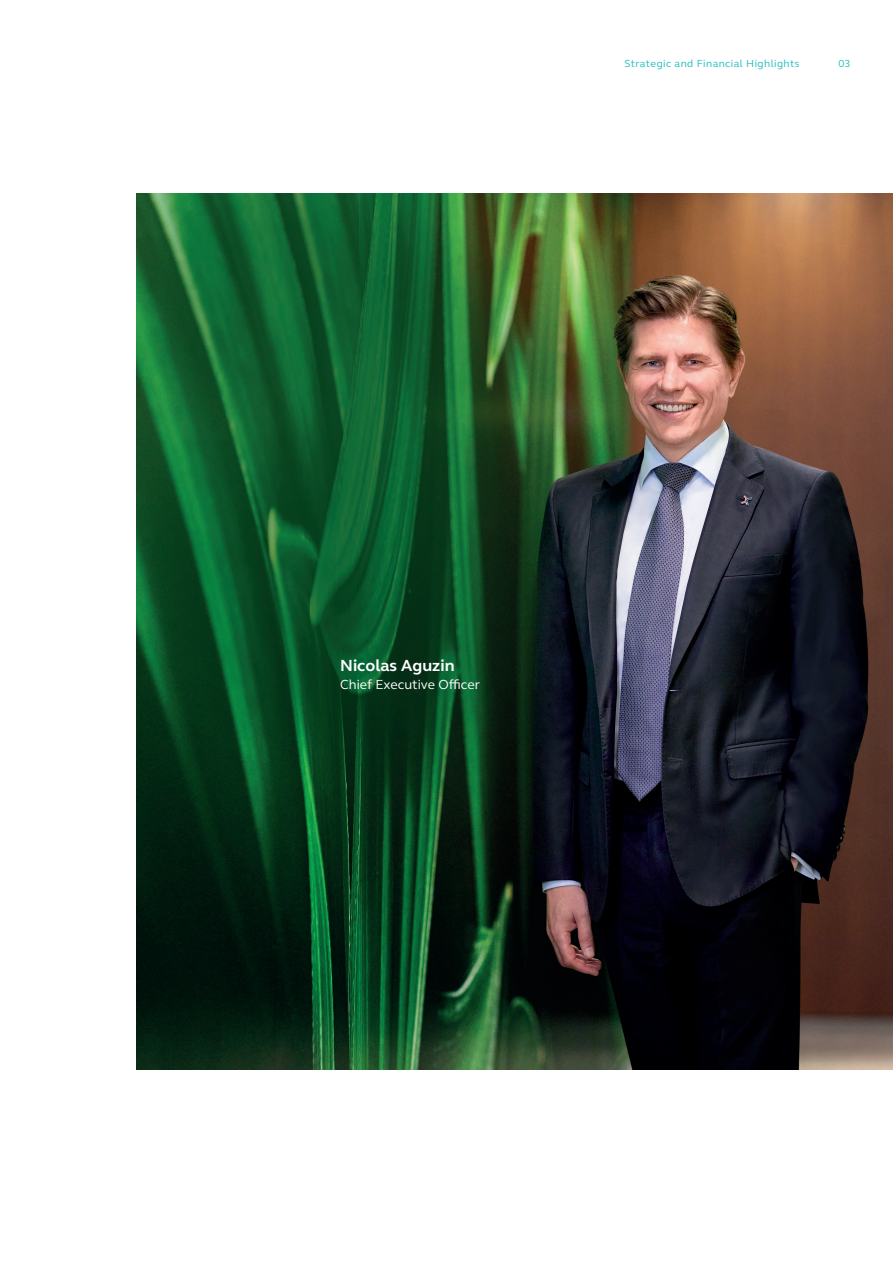
<style>
.page{position:relative;width:893px;height:1263px;background:#fff}
.page>*{position:absolute;margin:0;border:0;box-sizing:border-box;transform-origin:0 0}
.t1{font:700 16.5px "FS Elliot Pro";color:#fff}
.t2{font:13.5px "FS Elliot Pro";color:#fff}
.t3{font:10.5px "FS Elliot Pro";letter-spacing:.04em;color:#21bdbd}
</style>
<div class="page">
<img style="left:136px;top:193px;width:757px;height:876px">
<p class="t3" style="left:624px;top:57px;width:177px">Strategic and Financial Highlights</p>
<p class="t3" style="left:838px;top:57px;width:14px">03</p>
<h1 class="t1" style="left:340px;top:654px;width:116px">Nicolas Aguzin</h1>
<p class="t2" style="left:340px;top:675px;width:141px">Chief Executive Officer</p>
</div>
